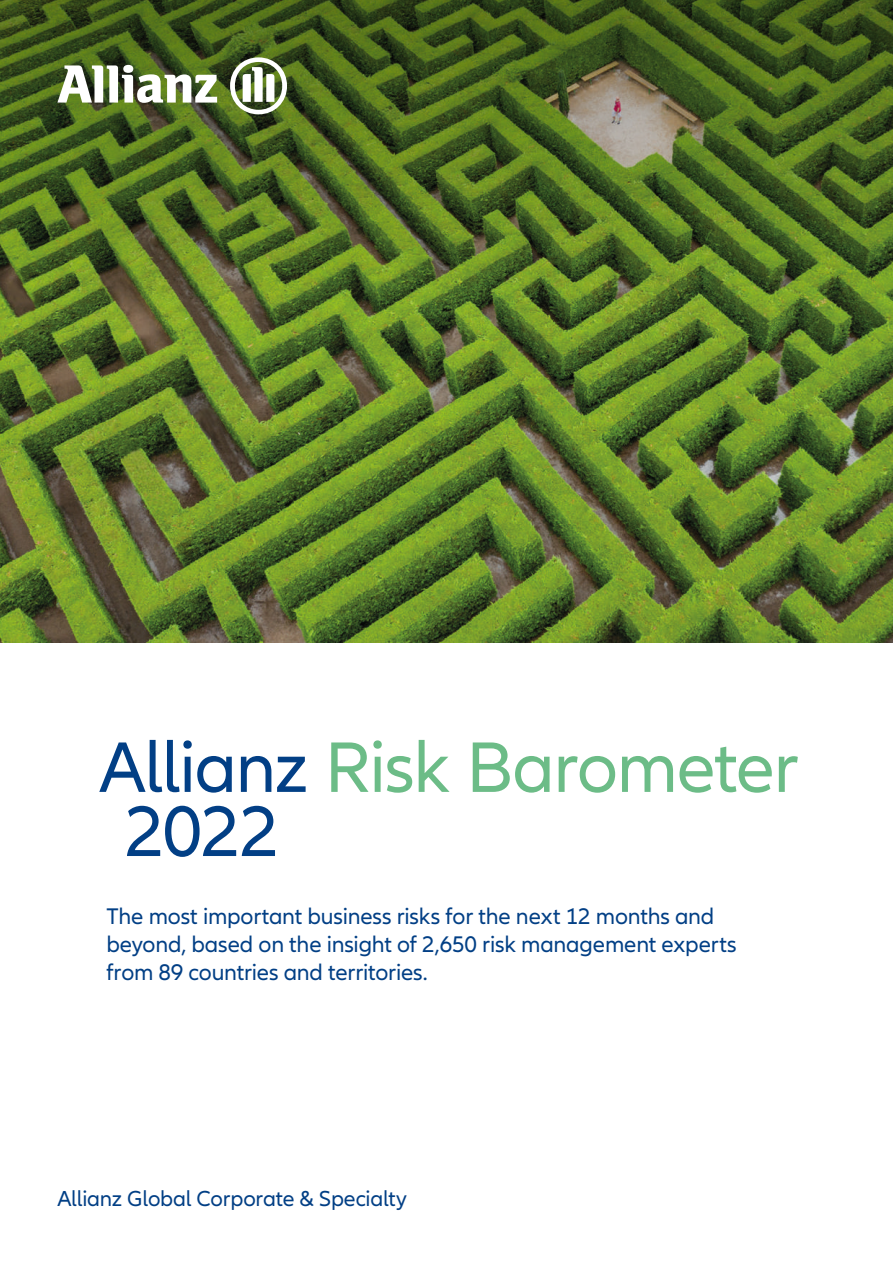
<style>
.page{position:relative;width:893px;height:1263px;background:#fff}
.page>*{position:absolute;margin:0;border:0;box-sizing:border-box;transform-origin:0 0}
.t1{font:74.1px/64.1px "Allianz Neo";letter-spacing:-.02em;color:#6cbc87}
.t2{font:23.4px/28px "Allianz Neo";letter-spacing:-.01em;color:#023f85}
.t3{font:22.5px "Allianz Neo";letter-spacing:-.01em;color:#023f85}
.s1{color:#023f85}
</style>
<div class="page">
<img style="left:0;top:300px;width:893px;height:342px">
<svg style="left:0;top:0;width:893px;height:300px;background:#4f6723"></svg>
<svg style="left:57px;top:65px;width:160px;height:38px"></svg>
<svg style="left:230px;top:57px;width:57px;height:57px"></svg>
<h1 class="t1" style="left:125px;top:737px;width:676px;text-indent:-26px"><span class="s1">Allianz</span> Risk Barometer<br><span class="s1">2022</span></h1>
<p class="t2" style="left:107px;top:902px;width:632px">The most important business risks for the next 12 months and beyond, based on the insight of 2,650 risk management experts from 89 countries and territories.</p>
<p class="t3" style="left:57px;top:1185px;width:351px">Allianz Global Corporate &amp; Specialty</p>
</div>
